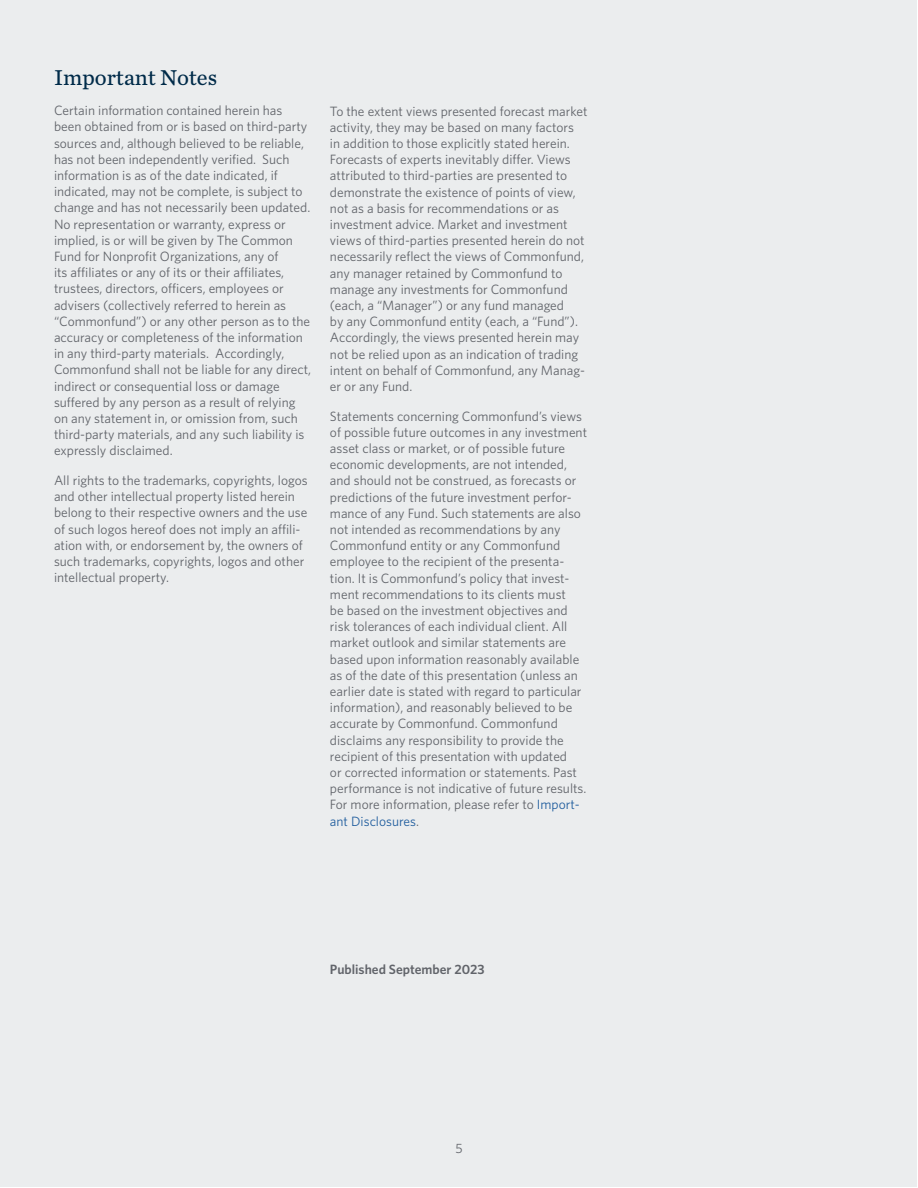
<style>
.page{position:relative;width:918px;height:1188px;background:#fff}
.page>*{position:absolute;margin:0;border:0;box-sizing:border-box;transform-origin:0 0}
.t1{font:22.5px "Chronicle Text G3";color:#002b49}
.t2{font:13.5px/16.2px "Whitney";color:#61646a}
.t3{font:600 13.5px "Whitney";color:#61646a}
.s1{color:#215e9e}
</style>
<div class="page">
<div style="left:1px;top:1px;width:916px;height:1186px;background:#ebedee"></div>
<h1 class="t1" style="left:54px;top:61px;width:165px">Important Notes</h1>
<p class="t2" style="left:54px;top:102px;width:259px">Certain information contained herein has been obtained from or is based on third-party sources and, although believed to be reliable, has not been independently verified. Such information is as of the date indicated, if indicated, may not be complete, is subject to change and has not necessarily been updated.<br>No representation or warranty, express or implied, is or will be given by The Common Fund for Nonprofit Organizations, any of<br>its affiliates or any of its or their affiliates, trustees, directors, officers, employees or advisers (collectively referred to herein as “Commonfund”) or any other person as to the accuracy or completeness of the information in any third-party materials. Accordingly, Commonfund shall not be liable for any direct, indirect or consequential loss or damage suffered by any person as a result of relying on any statement in, or omission from, such third-party materials, and any such liability is expressly disclaimed.</p>
<p class="t2" style="left:54px;top:472px;width:255px">All rights to the trademarks, copyrights, logos and other intellectual property listed herein belong to their respective owners and the use of such logos hereof does not imply an affili&shy;ation with, or endorsement by, the owners of such trademarks, copyrights, logos and other intellectual property.</p>
<p class="t2" style="left:330px;top:102px;width:259px">To the extent views presented forecast market activity, they may be based on many factors in addition to those explicitly stated herein.<br>Forecasts of experts inevitably differ. Views attributed to third-parties are presented to demonstrate the existence of points of view, not as a basis for recommendations or as investment advice. Market and investment views of third-parties presented herein do not necessarily reflect the views of Commonfund, any manager retained by Commonfund to manage any investments for Commonfund (each, a “Manager”) or any fund managed<br>by any Commonfund entity (each, a “Fund”).<br>Accordingly, the views presented herein may not be relied upon as an indication of trading intent on behalf of Commonfund, any Manag&shy;er or any Fund.</p>
<p class="t2" style="left:330px;top:407px;width:259px">Statements concerning Commonfund’s views of possible future outcomes in any investment asset class or market, or of possible future economic developments, are not intended, and should not be construed, as forecasts or predictions of the future investment perfor&shy;mance of any Fund. Such statements are also not intended as recommendations by any Commonfund entity or any Commonfund employee to the recipient of the presenta&shy;tion. It is Commonfund’s policy that invest&shy;ment recommendations to its clients must<br>be based on the investment objectives and risk tolerances of each individual client. All market outlook and similar statements are based upon information reasonably available as of the date of this presentation (unless an earlier date is stated with regard to particular information), and reasonably believed to be accurate by Commonfund. Commonfund disclaims any responsibility to provide the recipient of this presentation with updated<br>or corrected information or statements. Past performance is not indicative of future results.<br>For more information, please refer to <span class="s1">Import&shy;ant Disclosures</span>.</p>
<p class="t3" style="left:330px;top:960px;width:156px">Published September 2023</p>
<p class="t2" style="left:455px;top:1140px;width:9px">5</p>
</div>
